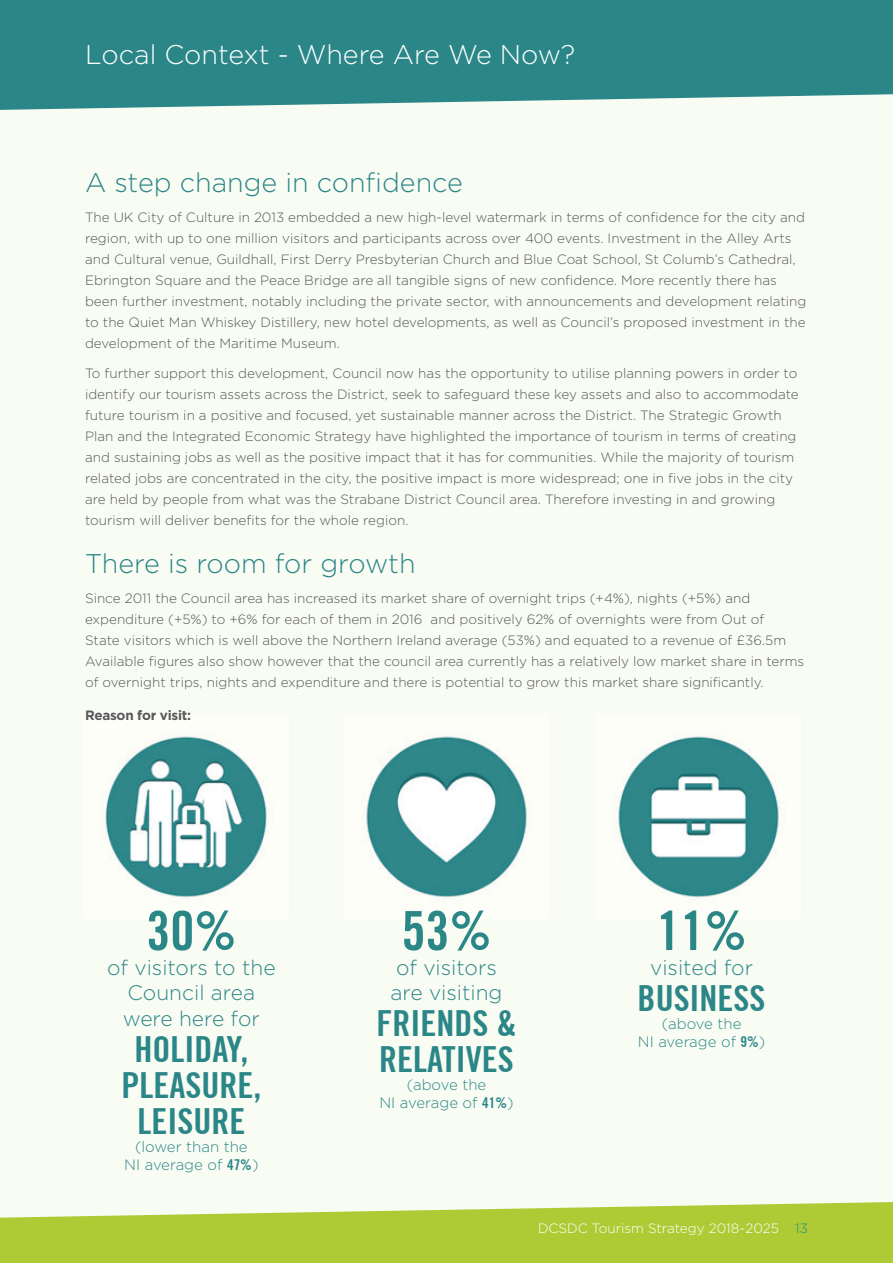
<style>
.page{position:relative;width:893px;height:1263px;background:#fff}
.page>*{position:absolute;margin:0;border:0;box-sizing:border-box;transform-origin:0 0}
.t1{font:700 condensed 54px "Trade Gothic No.20";color:#2b8688}
.t2{font:700 condensed 36px/36px "Trade Gothic No.20";color:#2b8688}
.t3{font:300 27px "Gotham";color:#2b8688}
.t4{font:300 27px "Gotham";color:#fff}
.t5{font:300 21px/25.2px "Gotham";color:#2b8688}
.t6{font:300 15px/18px "Gotham";color:#2b8688;text-align:center}
.t7{font:300 13.5px/21px "Gotham";color:#57585a}
.t8{font:300 13.5px "Gotham";color:#fff}
.t9{font:700 13.5px "Gotham";letter-spacing:-.02em;color:#57585a}
.s1{font-family:"Trade Gothic No.20";font-weight:700;font-stretch:condensed}
.s2{color:#2b8688}
</style>
<div class="page">
<div style="left:0;top:88px;width:893px;height:1147px;background:#f9fcf3"></div>
<svg style="left:0;top:0;width:893px;height:110px;background:#398e8f"></svg>
<img style="left:105px;top:736px;width:162px;height:161px">
<svg style="left:0;top:1202px;width:893px;height:61px;background:#b7d14e"></svg>
<img style="left:366px;top:736px;width:161px;height:161px">
<img style="left:618px;top:736px;width:161px;height:161px">
<h3 class="t4" style="left:85px;top:37px;width:492px">Local Context - Where Are We Now?</h3>
<h3 class="t3" style="left:85px;top:165px;width:379px">A step change in confidence</h3>
<p class="t7" style="left:85px;top:206px;width:723px">The UK City of Culture in 2013 embedded a new high-level watermark in terms of confidence for the city and region, with up to one million visitors and participants across over 400 events. Investment in the Alley Arts and Cultural venue, Guildhall, First Derry Presbyterian Church and Blue Coat School, St Columb’s Cathedral, Ebrington Square and the Peace Bridge are all tangible signs of new confidence. More recently there has been further investment, notably including the private sector, with announcements and development relating to the Quiet Man Whiskey Distillery, new hotel developments, as well as Council’s proposed investment in the development of the Maritime Museum.</p>
<p class="t7" style="left:85px;top:362px;width:715px">To further support this development, Council now has the opportunity to utilise planning powers in order to identify our tourism assets across the District, seek to safeguard these key assets and also to accommodate future tourism in a positive and focused, yet sustainable manner across the District. The Strategic Growth Plan and the Integrated Economic Strategy have highlighted the importance of tourism in terms of creating and sustaining jobs as well as the positive impact that it has for communities. While the majority of tourism related jobs are concentrated in the city, the positive impact is more widespread; one in five jobs in the city are held by people from what was the Strabane District Council area. Therefore investing in and growing tourism will deliver benefits for the whole region.</p>
<h3 class="t3" style="left:85px;top:546px;width:332px">There is room for growth</h3>
<p class="t7" style="left:85px;top:587px;width:721px">Since 2011 the Council area has increased its market share of overnight trips (+4%), nights (+5%) and expenditure (+5%) to +6% for each of them in 2016 and positively 62% of overnights were from Out of<br>State visitors which is well above the Northern Ireland average (53%) and equated to a revenue of £36.5m Available figures also show however that the council area currently has a relatively low market share in terms of overnight trips, nights and expenditure and there is potential to grow this market share significantly.</p>
<p class="t9" style="left:85px;top:706px;width:108px">Reason for visit:</p>
<h1 class="t1" style="left:146px;top:898px;width:91px">30%</h1>
<h3 class="t5" style="left:107px;top:955px;width:170px;text-align:center">of visitors to the<br>Council area were here for</h3>
<h2 class="t2" style="left:121px;top:1030px;width:141px;text-align:center">HOLIDAY,<br>PLEASURE,<br>LEISURE</h2>
<p class="t6" style="left:124px;top:1137px;width:136px">(lower than the<br>NI average of <span class="s1">47%</span>)</p>
<h1 class="t1" style="left:401px;top:898px;width:91px">53%</h1>
<h3 class="t5" style="left:390px;top:955px;width:113px">of visitors are visiting</h3>
<h2 class="t2" style="left:376px;top:1005px;width:141px">FRIENDS &amp;<br>RELATIVES</h2>
<p class="t6" style="left:379px;top:1076px;width:136px">(above the<br>NI average of <span class="s1">41%</span>)</p>
<h1 class="t1" style="left:657px;top:898px;width:91px">11%</h1>
<h3 class="t5" style="left:650px;top:955px;width:104px">visited for</h3>
<h2 class="t2" style="left:638px;top:980px;width:129px">BUSINESS</h2>
<p class="t6" style="left:638px;top:1014px;width:129px">(above the<br>NI average of <span class="s1">9%</span>)</p>
<p class="t8" style="left:538px;top:1220px;width:271px">DCSDC Tourism Strategy 2018~2025 <span class="s2">13</span></p>
</div>
